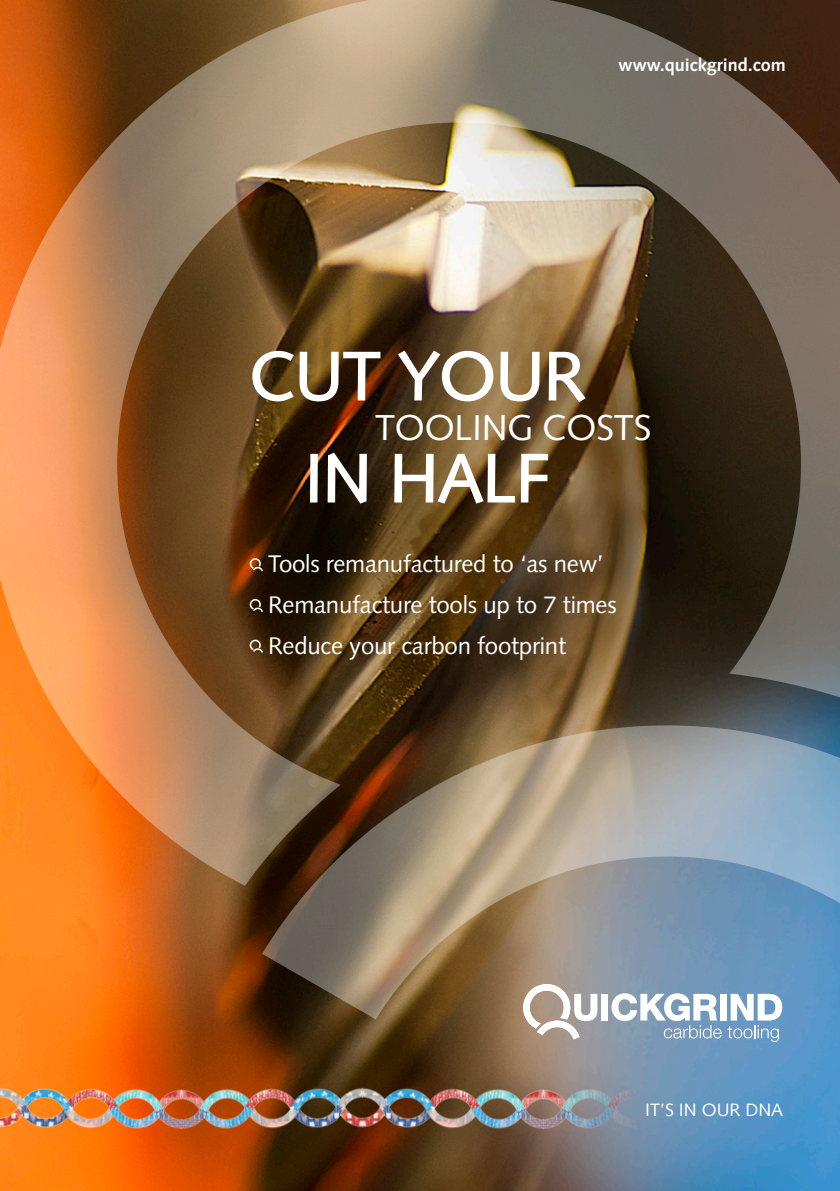
<style>
.page{position:relative;width:840px;height:1191px;background:#fff}
.page>*{position:absolute;margin:0;border:0;box-sizing:border-box;transform-origin:0 0}
.t1{font:68px "Syntax";letter-spacing:-.01em;color:#fff}
.t2{font:36px "Syntax";letter-spacing:-.01em;color:#fff}
.t3{font:24px "Syntax";letter-spacing:-.01em;color:#fff}
.t4{font:700 18px "Syntax";color:#fff}
.t5{font:17.8px "Syntax";color:#fff}
</style>
<div class="page">
<img style="left:0;top:885px;width:839px;height:306px">
<img style="left:1px;top:1081px;width:640px;height:54px">
<img style="left:0;top:1081px;width:1px;height:54px">
<img style="left:262px;top:885px;width:577px;height:217px">
<img style="left:0;top:0;width:839px;height:885px">
<img style="left:249px;top:350px;width:132px;height:436px">
<svg style="left:393px;top:349px;width:193px;height:437px;background:#69502f"></svg>
<p class="t4" style="left:618px;top:54px;width:169px">www.quickgrind.com</p>
<p class="t1" style="left:249px;top:336px;width:337px">CUT YOUR</p>
<p class="t2" style="left:375px;top:406px;width:277px">TOOLING COSTS</p>
<p class="t1" style="left:304px;top:438px;width:247px">IN HALF</p>
<p class="t3" style="left:268px;top:550px;width:337px">Tools remanufactured to ‘as new’</p>
<p class="t3" style="left:268px;top:590px;width:350px">Remanufacture tools up to 7 times</p>
<p class="t3" style="left:268px;top:631px;width:299px">Reduce your carbon footprint</p>
<p class="t5" style="left:644px;top:1098px;width:139px">IT’S IN OUR DNA</p>
</div>
